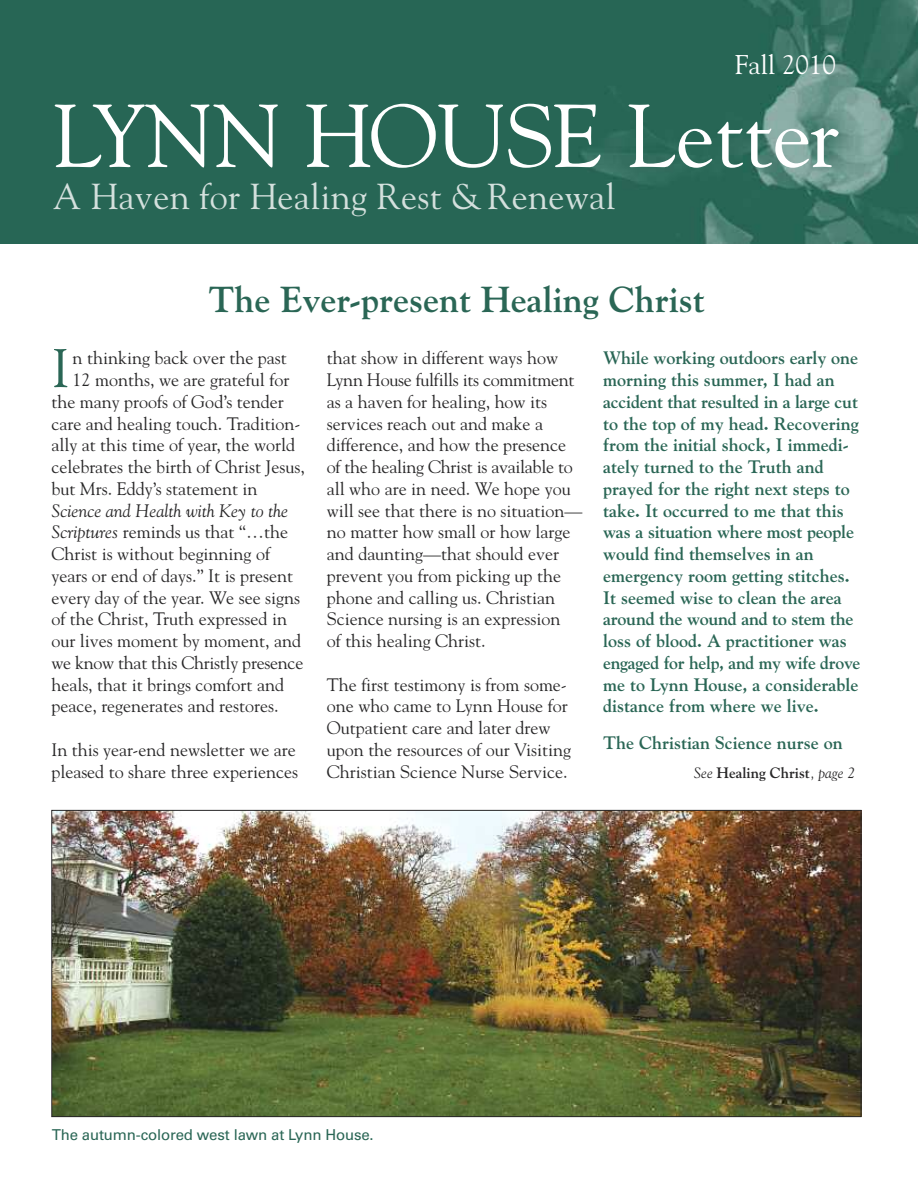
<style>
.page{position:relative;width:918px;height:1188px;background:#fff}
.page>*{position:absolute;margin:0;border:0;box-sizing:border-box;transform-origin:0 0}
.t1{font:88.5px "Goudy";letter-spacing:-.005em;color:#fff}
.t2{font:54px "Goudy";color:#2a6655}
.t3{font:36px "Goudy";letter-spacing:.01em;color:#d4e0dd}
.t4{font:700 36px "Goudy";color:#2a6655}
.t5{font:27px "Goudy";color:#fff}
.t6{font:18px/21.8px "Goudy";color:#272627}
.t7{font:700 18px/21.8px "Goudy";color:#2a6655}
.t8{font:15px "Univers";letter-spacing:-.01em;color:#2a6655}
.t9{font:700 15px "Goudy";color:#272627}
.s1{font-style:italic}
.s2{font-weight:400;font-style:italic}
</style>
<div class="page">
<img style="left:0;top:0;width:918px;height:243px">
<img style="left:53px;top:812px;width:806px;height:303px">
<h3 class="t5" style="left:735px;top:49px;width:103px">Fall 2010</h3>
<h1 class="t1" style="left:53px;top:85px;width:787px">LYNN HOUSE Letter</h1>
<h3 class="t3" style="left:53px;top:175px;width:564px">A Haven for Healing Rest &amp; Renewal</h3>
<h3 class="t4" style="left:209px;top:278px;width:498px">The Ever-present Healing Christ</h3>
<p class="t6" style="left:327px;top:347px;width:257px">that show in different ways how<br>Lynn House fulfills its commitment as a haven for healing, how its services reach out and make a difference, and how the presence of the healing Christ is available to all who are in need. We hope you will see that there is no situation— no matter how small or how large and daunting—that should ever prevent you from picking up the phone and calling us. Christian<br>Science nursing is an expression<br>of this healing Christ.</p>
<p class="t6" style="left:327px;top:674px;width:246px">The first testimony is from some&shy;one who came to Lynn House for<br>Outpatient care and later drew upon the resources of our Visiting<br>Christian Science Nurse Service.</p>
<h2 class="t2" style="left:52px;top:337px;width:19px">I</h2>
<p class="t7" style="left:603px;top:347px;width:259px">While working outdoors early one morning this summer, I had an accident that resulted in a large cut to the top of my head. Recovering from the initial shock, I immedi&shy;ately turned to the Truth and prayed for the right next steps to take. It occurred to me that this was a situation where most people would find themselves in an emergency room getting stitches.<br>It seemed wise to clean the area around the wound and to stem the loss of blood. A practitioner was engaged for help, and my wife drove me to Lynn House, a considerable distance from where we live.</p>
<p class="t7" style="left:603px;top:732px;width:241px">The Christian Science nurse on</p>
<p class="t6" style="left:73px;top:347px;width:216px">n thinking back over the past</p>
<p class="t6" style="left:73px;top:369px;width:218px">12 months, we are grateful for</p>
<p class="t6" style="left:51px;top:391px;width:234px">the many proofs of God’s tender</p>
<p class="t6" style="left:51px;top:413px;width:251px">care and healing touch. Tradition-</p>
<p class="t6" style="left:51px;top:434px;width:245px">ally at this time of year, the world</p>
<p class="t6" style="left:51px;top:456px;width:255px">celebrates the birth of Christ Jesus,</p>
<p class="t6" style="left:51px;top:478px;width:208px">but Mrs. Eddy’s statement in</p>
<p class="t6" style="left:51px;top:500px;width:253px"><span class="s1">Science and Health with Key to the Scriptures</span> reminds us that “…the Christ is without beginning of years or end of days.” It is present every day of the year. We see signs of the Christ, Truth expressed in our lives moment by moment, and we know that this Christly presence heals, that it brings comfort and peace, regenerates and restores.</p>
<p class="t6" style="left:51px;top:739px;width:248px">In this year-end newsletter we are pleased to share three experiences</p>
<p class="t9" style="left:694px;top:765px;width:163px"><span class="s2">See</span> Healing Christ<span class="s2">, page 2</span></p>
<p class="t8" style="left:52px;top:1129px;width:324px">The autumn-colored west lawn at Lynn House.</p>
</div>
